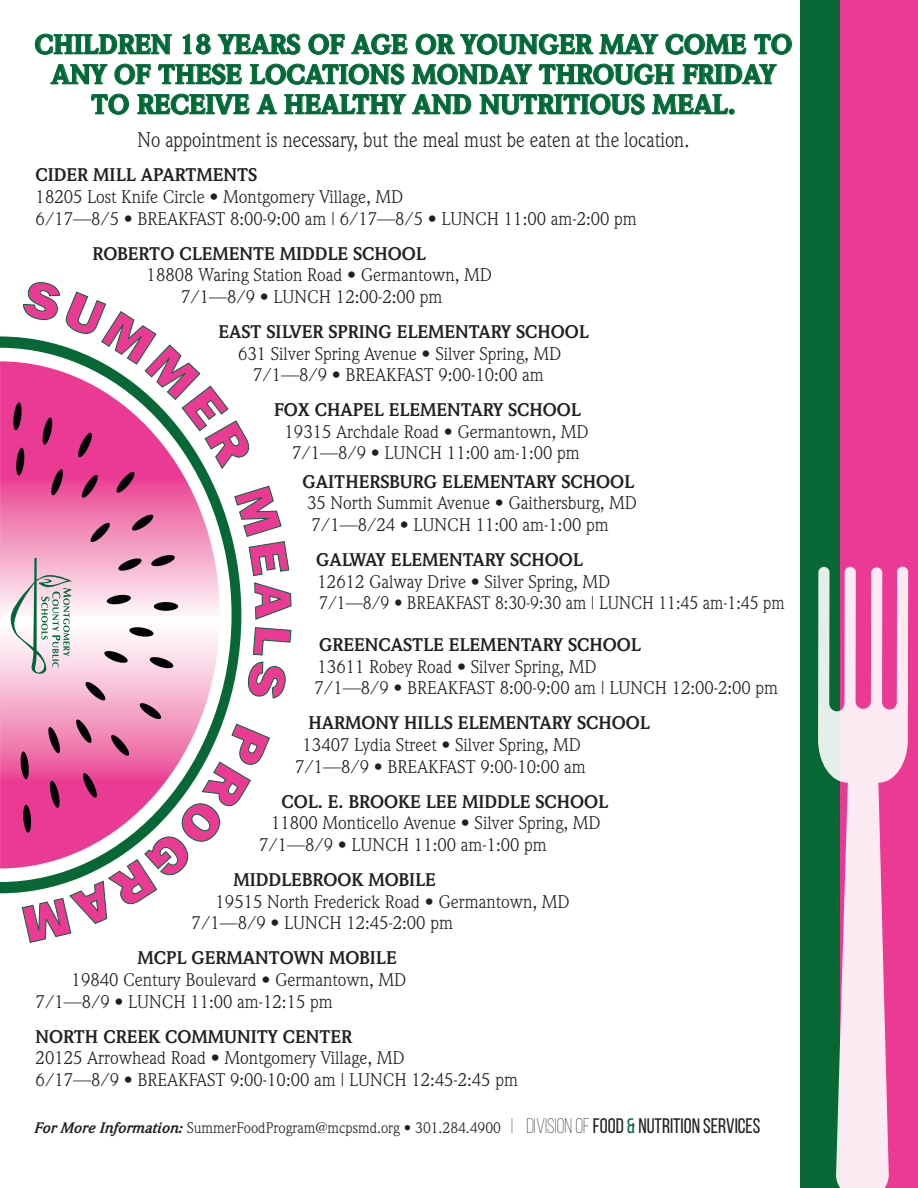
<style>
.page{position:relative;width:918px;height:1188px;background:#fff}
.page>*{position:absolute;margin:0;border:0;box-sizing:border-box;transform-origin:0 0}
.t1{font:900 27px/30px "Weidemann";color:#016936;text-align:center}
.t2{font:21px "Weidemann";color:#231f20;scale:.92 1}
.t3{font:18px "Weidemann";color:#231f20}
.t4{font:700 18px "Weidemann";color:#231f20}
.t5{font:18px "Weidemann";color:#231f20;scale:.95 1}
.t6{font:15px "Weidemann";color:#231f20}
.s1{font-weight:700;font-style:italic}
.s2{font-family:"Bebas Neue";font-weight:300;font-size:21px}
.s3{font-family:"Bebas Neue";font-size:21px}
.s4{font-family:"Bebas Neue";font-size:21px;color:#016936}
</style>
<div class="page">
<div style="left:819px;top:0;width:99px;height:1188px;background:#eb3a93"></div>
<div style="left:801px;top:0;width:39px;height:1188px;background:#076735"></div>
<svg style="left:818px;top:567px;width:90px;height:621px"></svg>
<svg style="left:0;top:361px;width:11px;height:507px;background:#f17cb4"></svg>
<svg style="left:35px;top:33px;width:757px;height:82px"></svg>
<svg style="left:11px;top:282px;width:281px;height:661px"></svg>
<p class="t1" style="left:35px;top:30px;width:759px">CHILDREN 18 YEARS OF AGE OR YOUNGER MAY COME TO<br>ANY OF THESE LOCATIONS MONDAY THROUGH FRIDAY<br>TO RECEIVE A HEALTHY AND NUTRITIOUS MEAL.</p>
<p class="t2" style="left:137px;top:127px;width:601px">No appointment is necessary, but the meal must be eaten at the location.</p>
<p class="t4" style="left:36px;top:165px;width:223px">CIDER MILL APARTMENTS</p>
<p class="t3" style="left:36px;top:186px;width:369px">18205 Lost Knife Circle • Montgomery Village, MD</p>
<p class="t3" style="left:36px;top:208px;width:603px">6/17—8/5 • BREAKFAST 8:00-9:00 am | 6/17—8/5 • LUNCH 11:00 am-2:00 pm</p>
<p class="t4" style="left:93px;top:243px;width:335px">ROBERTO CLEMENTE MIDDLE SCHOOL</p>
<p class="t3" style="left:147px;top:264px;width:347px">18808 Waring Station Road • Germantown, MD</p>
<p class="t3" style="left:181px;top:286px;width:263px">7/1—8/9 • LUNCH 12:00-2:00 pm</p>
<p class="t4" style="left:219px;top:321px;width:372px">EAST SILVER SPRING ELEMENTARY SCHOOL</p>
<p class="t3" style="left:238px;top:343px;width:325px">631 Silver Spring Avenue • Silver Spring, MD</p>
<p class="t3" style="left:253px;top:364px;width:292px">7/1—8/9 • BREAKFAST 9:00-10:00 am</p>
<p class="t4" style="left:274px;top:399px;width:308px">FOX CHAPEL ELEMENTARY SCHOOL</p>
<p class="t3" style="left:285px;top:421px;width:306px">19315 Archdale Road • Germantown, MD</p>
<p class="t3" style="left:292px;top:443px;width:289px">7/1—8/9 • LUNCH 11:00 am-1:00 pm</p>
<p class="t4" style="left:303px;top:471px;width:333px">GAITHERSBURG ELEMENTARY SCHOOL</p>
<p class="t3" style="left:307px;top:493px;width:331px">35 North Summit Avenue • Gaithersburg, MD</p>
<p class="t3" style="left:312px;top:514px;width:299px">7/1—8/24 • LUNCH 11:00 am-1:00 pm</p>
<p class="t4" style="left:316px;top:549px;width:268px">GALWAY ELEMENTARY SCHOOL</p>
<p class="t3" style="left:318px;top:571px;width:294px">12612 Galway Drive • Silver Spring, MD</p>
<p class="t5" style="left:319px;top:592px;width:492px">7/1—8/9 • BREAKFAST 8:30-9:30 am | LUNCH 11:45 am-1:45 pm</p>
<p class="t4" style="left:319px;top:634px;width:323px">GREENCASTLE ELEMENTARY SCHOOL</p>
<p class="t3" style="left:318px;top:656px;width:281px">13611 Robey Road • Silver Spring, MD</p>
<p class="t3" style="left:315px;top:678px;width:465px">7/1—8/9 • BREAKFAST 8:00-9:00 am | LUNCH 12:00-2:00 pm</p>
<p class="t4" style="left:309px;top:713px;width:343px">HARMONY HILLS ELEMENTARY SCHOOL</p>
<p class="t3" style="left:303px;top:734px;width:280px">13407 Lydia Street • Silver Spring, MD</p>
<p class="t3" style="left:295px;top:756px;width:292px">7/1—8/9 • BREAKFAST 9:00-10:00 am</p>
<p class="t4" style="left:282px;top:791px;width:328px">COL. E. BROOKE LEE MIDDLE SCHOOL</p>
<p class="t3" style="left:271px;top:813px;width:331px">11800 Monticello Avenue • Silver Spring, MD</p>
<p class="t3" style="left:259px;top:834px;width:289px">7/1—8/9 • LUNCH 11:00 am-1:00 pm</p>
<p class="t4" style="left:234px;top:869px;width:204px">MIDDLEBROOK MOBILE</p>
<p class="t3" style="left:216px;top:891px;width:356px">19515 North Frederick Road • Germantown, MD</p>
<p class="t3" style="left:192px;top:912px;width:263px">7/1—8/9 • LUNCH 12:45-2:00 pm</p>
<p class="t4" style="left:138px;top:948px;width:261px">MCPL GERMANTOWN MOBILE</p>
<p class="t3" style="left:72px;top:969px;width:336px">19840 Century Boulevard • Germantown, MD</p>
<p class="t3" style="left:36px;top:991px;width:299px">7/1—8/9 • LUNCH 11:00 am-12:15 pm</p>
<p class="t4" style="left:36px;top:1026px;width:318px">NORTH CREEK COMMUNITY CENTER</p>
<p class="t3" style="left:36px;top:1047px;width:371px">20125 Arrowhead Road • Montgomery Village, MD</p>
<p class="t3" style="left:36px;top:1069px;width:484px">6/17—8/9 • BREAKFAST 9:00-10:00 am | LUNCH 12:45-2:45 pm</p>
<p class="t6" style="left:33px;top:1119px;width:729px"><span class="s1">For More Information:</span> SummerFoodProgram@mcpsmd.org • 301.284.4900 <span class="s2">| DIVISION OF</span> <span class="s3">FOOD</span> <span class="s4">&amp;</span> <span class="s3">NUTRITION SERVICES</span></p>
</div>
